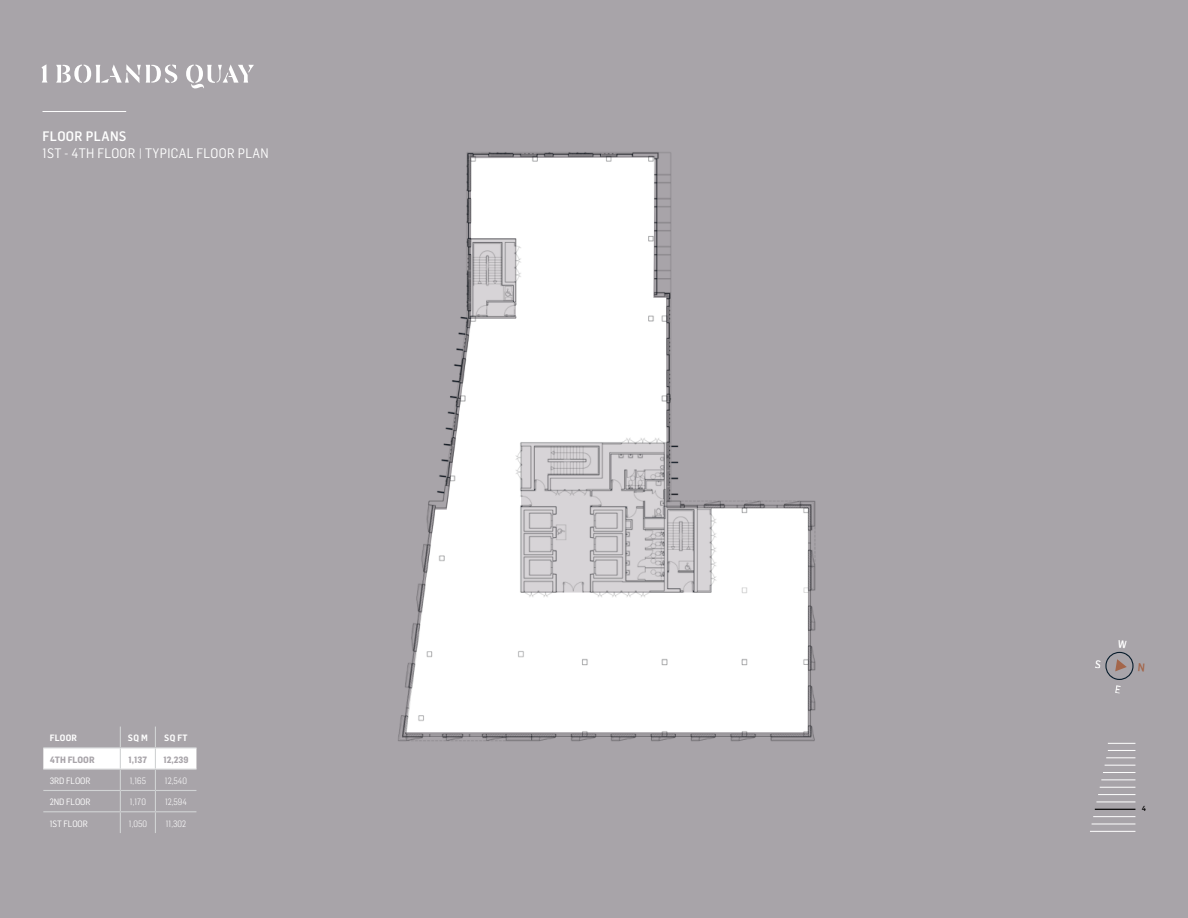
<style>
.page{position:relative;width:1188px;height:918px;background:#a8a4a9}
.page>*{position:absolute;margin:0;border:0;box-sizing:border-box;transform-origin:0 0}
.t1{font:13.5px "Flama Semicondensed";letter-spacing:.025em;color:#fff}
.t2{font:500 13.5px "Flama Semicondensed";letter-spacing:.025em;color:#fff}
.t3{font:300 9px "Flama Semicondensed";color:#fff}
.t4{font:9px "Flama Semicondensed";color:#fff}
.t5{font:700 9px "Flama Semicondensed";color:#a8a4a9}
.t6{font:600 9px "Flama Semicondensed";letter-spacing:.025em;color:#fff}
.t7{font:500 7.2px "Flama Semicondensed";color:#000;scale:1.1 1}
</style>
<div class="page">
<hr style="left:43px;top:111px;width:83px;height:1px;background:#fff">
<svg style="left:56px;top:64px;width:198px;height:24px"></svg>
<svg style="left:41px;top:64px;width:6px;height:19px"></svg>
<svg style="left:43px;top:727px;width:153px;height:106px"></svg>
<img style="left:398px;top:152px;width:418px;height:589px">
<svg style="left:1108px;top:750px;width:27px;height:1px"></svg>
<svg style="left:1106px;top:757px;width:29px;height:1px"></svg>
<hr style="left:1105px;top:765px;width:30px;height:1px;background:#fff">
<hr style="left:1103px;top:772px;width:32px;height:1px;background:#fff">
<hr style="left:1101px;top:779px;width:34px;height:1px;background:#fff">
<hr style="left:1100px;top:787px;width:35px;height:1px;background:#fff">
<hr style="left:1098px;top:794px;width:37px;height:1px;background:#fff">
<hr style="left:1096px;top:802px;width:39px;height:1px;background:#fff">
<hr style="left:1095px;top:809px;width:40px;height:1px;background:#000">
<hr style="left:1093px;top:816px;width:42px;height:1px;background:#fff">
<hr style="left:1092px;top:824px;width:43px;height:1px;background:#fff">
<hr style="left:1090px;top:831px;width:45px;height:1px;background:#fff">
<svg style="left:1108px;top:743px;width:27px;height:1px"></svg>
<svg style="left:1105px;top:651px;width:29px;height:29px"></svg>
<h1 class="t2" style="left:43px;top:127px;width:85px">FLOOR PLANS</h1>
<h1 class="t1" style="left:43px;top:145px;width:228px">1ST - 4TH FLOOR | TYPICAL FLOOR PLAN</h1>
<p class="t6" style="left:50px;top:732px;width:29px">FLOOR</p>
<p class="t6" style="left:128px;top:732px;width:21px">SQ M</p>
<p class="t6" style="left:164px;top:732px;width:25px">SQ FT</p>
<p class="t5" style="left:50px;top:754px;width:46px">4TH FLOOR</p>
<p class="t5" style="left:129px;top:754px;width:20px">1,137</p>
<p class="t5" style="left:163px;top:754px;width:27px">12,239</p>
<p class="t4" style="left:50px;top:775px;width:42px">3RD FLOOR</p>
<p class="t3" style="left:130px;top:775px;width:18px">1,165</p>
<p class="t3" style="left:165px;top:775px;width:24px">12,540</p>
<p class="t4" style="left:50px;top:796px;width:42px">2ND FLOOR</p>
<p class="t3" style="left:130px;top:796px;width:18px">1,170</p>
<p class="t3" style="left:165px;top:796px;width:23px">12,594</p>
<p class="t4" style="left:50px;top:818px;width:40px">1ST FLOOR</p>
<p class="t3" style="left:129px;top:818px;width:20px">1,050</p>
<p class="t3" style="left:166px;top:818px;width:22px">11,302</p>
<p class="t7" style="left:1142px;top:804px;width:5px">4</p>
</div>
